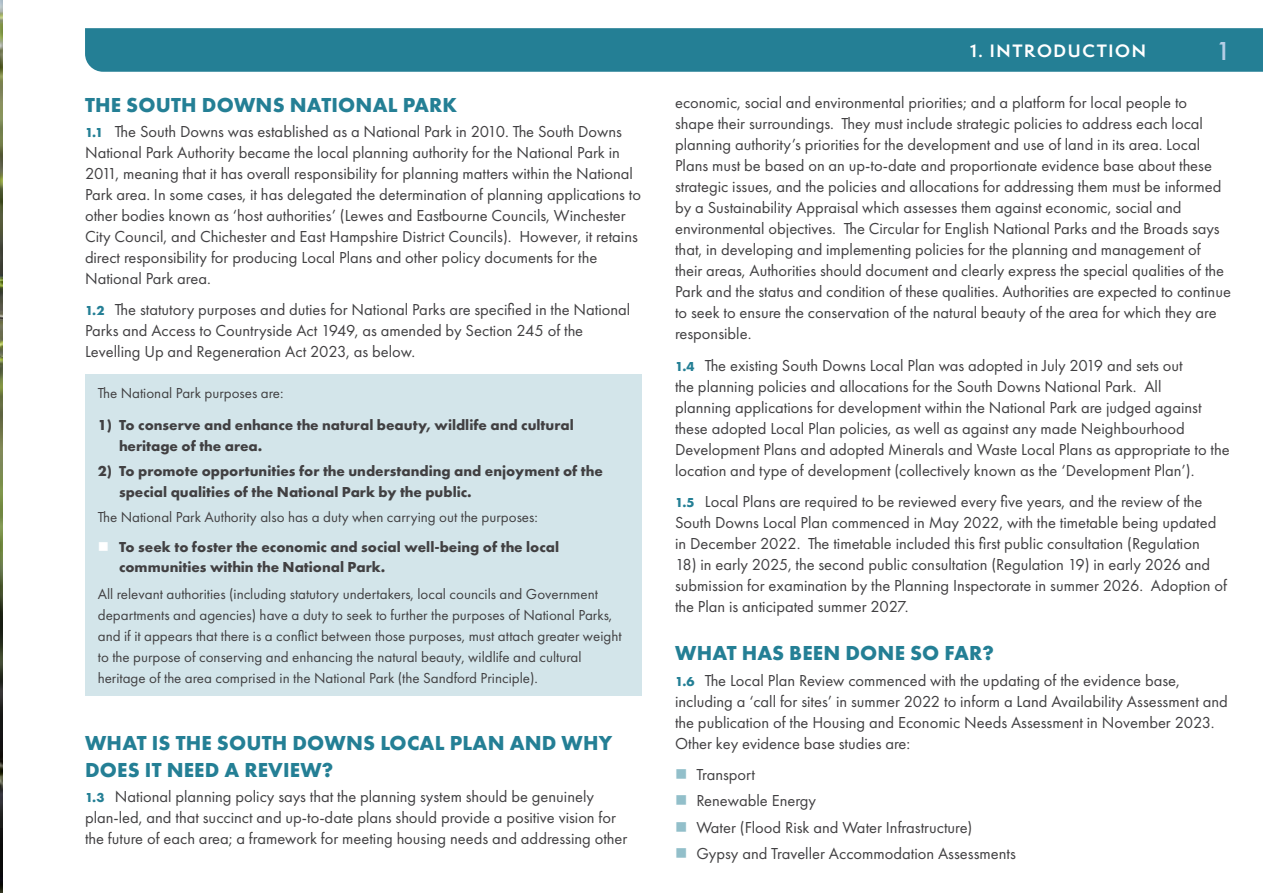
<style>
.page{position:relative;width:1263px;height:893px;background:#fff}
.page>*{position:absolute;margin:0;border:0;box-sizing:border-box;transform-origin:0 0}
.t1{font:500 27px "Futura PT";color:#b6cee6}
.HeadB{font:700 21px/27px "Futura PT";letter-spacing:.01em;color:#247f95}
.Body{font:16.5px/21px "Futura PT";color:#414042}
.t2{font:700 16.5px "Semplicita Pro";letter-spacing:.1em;color:#fff}
.BoxText{font:15px/21px "Futura PT";color:#414042}
.BoxTextAB{font:700 15px/21px "Futura PT";color:#414042}
.s1{font-weight:700;font-size:13.5px;color:#247f95}
</style>
<div class="page">
<img style="left:0;top:0;width:2px;height:893px">
<div style="left:85px;top:374px;width:556px;height:322px;background:#d3e5ea"></div>
<div style="left:85px;top:28px;width:1178px;height:44px;background:#247f95"></div>
<p class="HeadB" style="left:85px;top:91px;width:374px">THE SOUTH DOWNS NATIONAL PARK</p>
<p class="Body" style="left:85px;top:121px;width:557px"><span class="s1">1.1</span> The South Downs was established as a National Park in 2010. The South Downs National Park Authority became the local planning authority for the National Park in 2011, meaning that it has overall responsibility for planning matters within the National Park area. In some cases, it has delegated the determination of planning applications to other bodies known as ‘host authorities’ (Lewes and Eastbourne Councils, Winchester City Council, and Chichester and East Hampshire District Councils). However, it retains direct responsibility for producing Local Plans and other policy documents for the National Park area.</p>
<p class="Body" style="left:85px;top:299px;width:547px"><span class="s1">1.2</span> The statutory purposes and duties for National Parks are specified in the National<br>Parks and Access to Countryside Act 1949, as amended by Section 245 of the<br>Levelling Up and Regeneration Act 2023, as below.</p>
<p class="BoxText" style="left:98px;top:383px;width:187px">The National Park purposes are:</p>
<p class="BoxTextAB" style="left:119px;top:414px;width:456px;text-indent:-21px">1) To conserve and enhance the natural beauty, wildlife and cultural heritage of the area.</p>
<p class="BoxTextAB" style="left:119px;top:460px;width:485px;text-indent:-21px">2) To promote opportunities for the understanding and enjoyment of the special qualities of the National Park by the public.</p>
<p class="BoxText" style="left:98px;top:507px;width:442px">The National Park Authority also has a duty when carrying out the purposes:</p>
<p class="BoxTextAB" style="left:119px;top:537px;width:441px;line-height:19.5px">To seek to foster the economic and social well-being of the local communities within the National Park.</p>
<p class="BoxText" style="left:98px;top:583px;width:525px">All relevant authorities (including statutory undertakers, local councils and Government departments and agencies) have a duty to seek to further the purposes of National Parks, and if it appears that there is a conflict between those purposes, must attach greater weight to the purpose of conserving and enhancing the natural beauty, wildlife and cultural heritage of the area comprised in the National Park (the Sandford Principle).</p>
<p class="HeadB" style="left:85px;top:729px;width:529px">WHAT IS THE SOUTH DOWNS LOCAL PLAN AND WHY<br>DOES IT NEED A REVIEW?</p>
<p class="Body" style="left:85px;top:786px;width:544px"><span class="s1">1.3</span> National planning policy says that the planning system should be genuinely plan-led, and that succinct and up-to-date plans should provide a positive vision for the future of each area; a framework for meeting housing needs and addressing other</p>
<p class="t2" style="left:970px;top:38px;width:178px">1. INTRODUCTION</p>
<p class="t1" style="left:1216px;top:35px;width:17px">1</p>
<p class="Body" style="left:675px;top:92px;width:557px">economic, social and environmental priorities; and a platform for local people to<br>shape their surroundings. They must include strategic policies to address each local planning authority’s priorities for the development and use of land in its area. Local Plans must be based on an up-to-date and proportionate evidence base about these strategic issues, and the policies and allocations for addressing them must be informed by a Sustainability Appraisal which assesses them against economic, social and environmental objectives. The Circular for English National Parks and the Broads says that, in developing and implementing policies for the planning and management of their areas, Authorities should document and clearly express the special qualities of the Park and the status and condition of these qualities. Authorities are expected to continue to seek to ensure the conservation of the natural beauty of the area for which they are responsible.</p>
<p class="Body" style="left:675px;top:355px;width:556px"><span class="s1">1.4</span> The existing South Downs Local Plan was adopted in July 2019 and sets out<br>the planning policies and allocations for the South Downs National Park. All<br>planning applications for development within the National Park are judged against these adopted Local Plan policies, as well as against any made Neighbourhood Development Plans and adopted Minerals and Waste Local Plans as appropriate to the location and type of development (collectively known as the ‘Development Plan’).</p>
<p class="Body" style="left:675px;top:491px;width:543px"><span class="s1">1.5</span> Local Plans are required to be reviewed every five years, and the review of the<br>South Downs Local Plan commenced in May 2022, with the timetable being updated in December 2022. The timetable included this first public consultation (Regulation</p>
<p class="Body" style="left:675px;top:554px;width:553px">18) in early 2025, the second public consultation (Regulation 19) in early 2026 and submission for examination by the Planning Inspectorate in summer 2026. Adoption of the Plan is anticipated summer 2027.</p>
<p class="HeadB" style="left:675px;top:639px;width:320px">WHAT HAS BEEN DONE SO FAR?</p>
<p class="Body" style="left:675px;top:669px;width:554px"><span class="s1">1.6</span> The Local Plan Review commenced with the updating of the evidence base, including a ‘call for sites’ in summer 2022 to inform a Land Availability Assessment and the publication of the Housing and Economic Needs Assessment in November 2023.<br>Other key evidence base studies are:</p>
<p class="Body" style="left:696px;top:764px;width:60px">Transport</p>
<p class="Body" style="left:696px;top:790px;width:121px">Renewable Energy</p>
<p class="Body" style="left:696px;top:816px;width:278px">Water (Flood Risk and Water Infrastructure)</p>
<p class="Body" style="left:696px;top:843px;width:321px">Gypsy and Traveller Accommodation Assessments</p>
</div>
